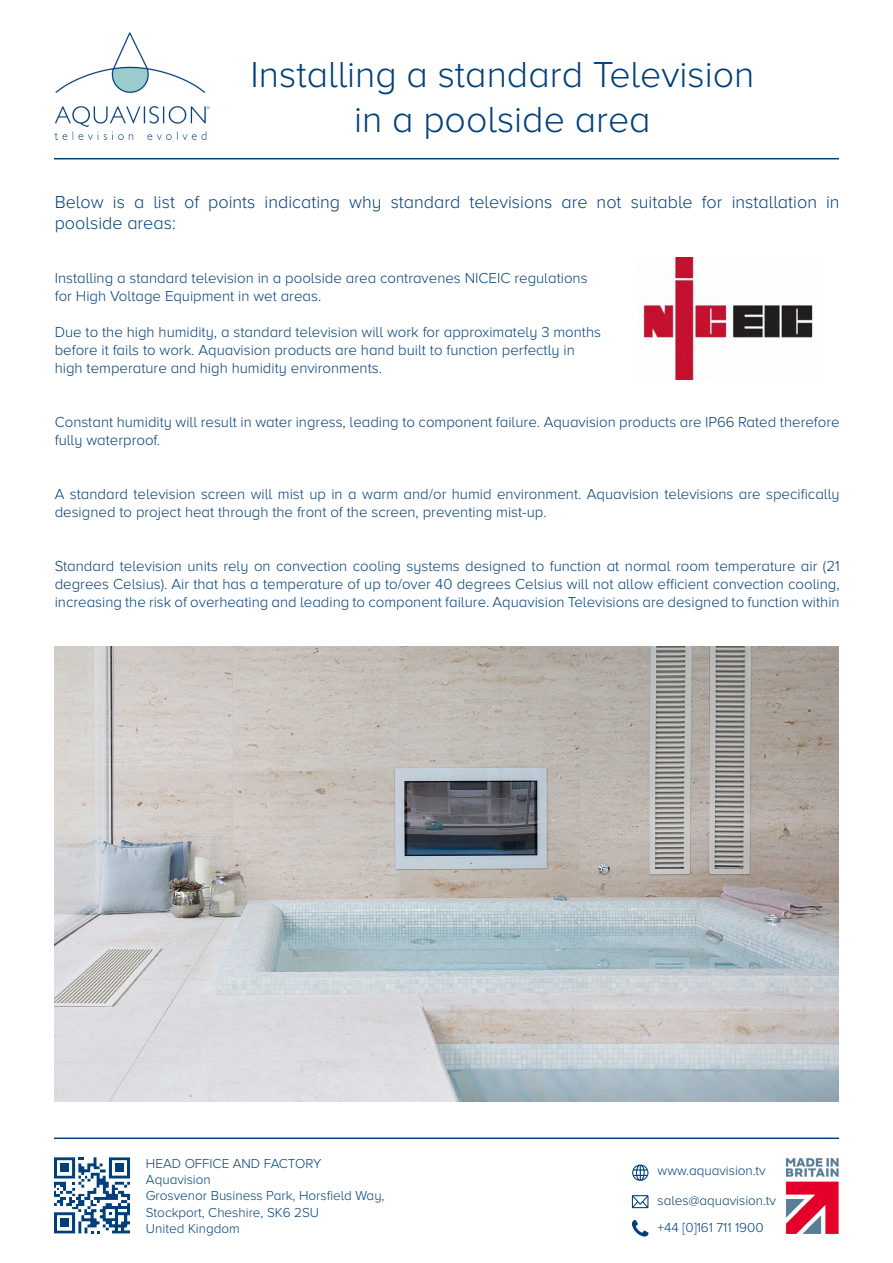
<style>
.page{position:relative;width:893px;height:1263px;background:#fff}
.page>*{position:absolute;margin:0;border:0;box-sizing:border-box;transform-origin:0 0}
.t1{font:300 37.5px/45px "Proxima Nova A";color:#00407a;text-align:center}
.t2{font:300 18px/21.6px "Proxima Nova A";color:#00407a}
.t3{font:300 15px/18px "Proxima Nova A";color:#00407a}
.t4{font:300 13.5px "Proxima Nova A";color:#00407a}
</style>
<div class="page">
<hr style="left:54px;top:158px;width:785px;height:1px;background:#00407a">
<img style="left:54px;top:33px;width:156px;height:107px">
<hr style="left:54px;top:1137px;width:785px;height:2px;background:#00407a">
<svg style="left:54px;top:1157px;width:76px;height:76px"></svg>
<div style="left:60px;top:1163px;width:9px;height:9px;background:#00407a"></div>
<div style="left:115px;top:1163px;width:9px;height:9px;background:#00407a"></div>
<div style="left:60px;top:1218px;width:9px;height:9px;background:#00407a"></div>
<img style="left:785px;top:1158px;width:54px;height:75px">
<svg style="left:632px;top:1195px;width:16px;height:13px"></svg>
<svg style="left:632px;top:1220px;width:16px;height:16px"></svg>
<svg style="left:632px;top:1164px;width:16px;height:17px"></svg>
<img style="left:55px;top:646px;width:784px;height:455px">
<img style="left:643px;top:257px;width:170px;height:123px">
<p class="t1" style="left:251px;top:52px;width:505px">Installing a standard Television in a poolside area</p>
<p class="t2" style="left:55px;top:191px;width:786px">Below is a list of points indicating why standard televisions are not suitable for installation in poolside areas:</p>
<p class="t3" style="left:55px;top:269px;width:534px">Installing a standard television in a poolside area contravenes NICEIC regulations</p>
<p class="t3" style="left:55px;top:287px;width:268px">for High Voltage Equipment in wet areas.</p>
<p class="t3" style="left:55px;top:323px;width:548px">Due to the high humidity, a standard television will work for approximately 3 months</p>
<p class="t3" style="left:55px;top:341px;width:522px">before it fails to work. Aquavision products are hand built to function perfectly in</p>
<p class="t3" style="left:55px;top:359px;width:329px">high temperature and high humidity environments.</p>
<p class="t3" style="left:55px;top:413px;width:786px">Constant humidity will result in water ingress, leading to component failure. Aquavision products are IP66 Rated therefore fully waterproof.</p>
<p class="t3" style="left:55px;top:485px;width:786px">A standard television screen will mist up in a warm and/or humid environment. Aquavision televisions are specifically designed to project heat through the front of the screen, preventing mist-up.</p>
<p class="t3" style="left:55px;top:557px;width:786px;text-align:justify">Standard television units rely on convection cooling systems designed to function at normal room temperature air (21 degrees Celsius). Air that has a temperature of up to/over 40 degrees Celsius will not allow efficient convection cooling, increasing the risk of overheating and leading to component failure. Aquavision Televisions are designed to function within</p>
<p class="t4" style="left:146px;top:1156px;width:177px">HEAD OFFICE AND FACTORY</p>
<p class="t4" style="left:146px;top:1172px;width:66px">Aquavision</p>
<p class="t4" style="left:146px;top:1188px;width:240px">Grosvenor Business Park, Horsfield Way,</p>
<p class="t4" style="left:146px;top:1205px;width:175px">Stockport, Cheshire, SK6 2SU</p>
<p class="t4" style="left:146px;top:1221px;width:95px">United Kingdom</p>
<p class="t4" style="left:658px;top:1163px;width:110px">www.aquavision.tv</p>
<p class="t4" style="left:658px;top:1193px;width:120px">sales@aquavision.tv</p>
<p class="t4" style="left:658px;top:1220px;width:107px">+44 [0]161 711 1900</p>
</div>
